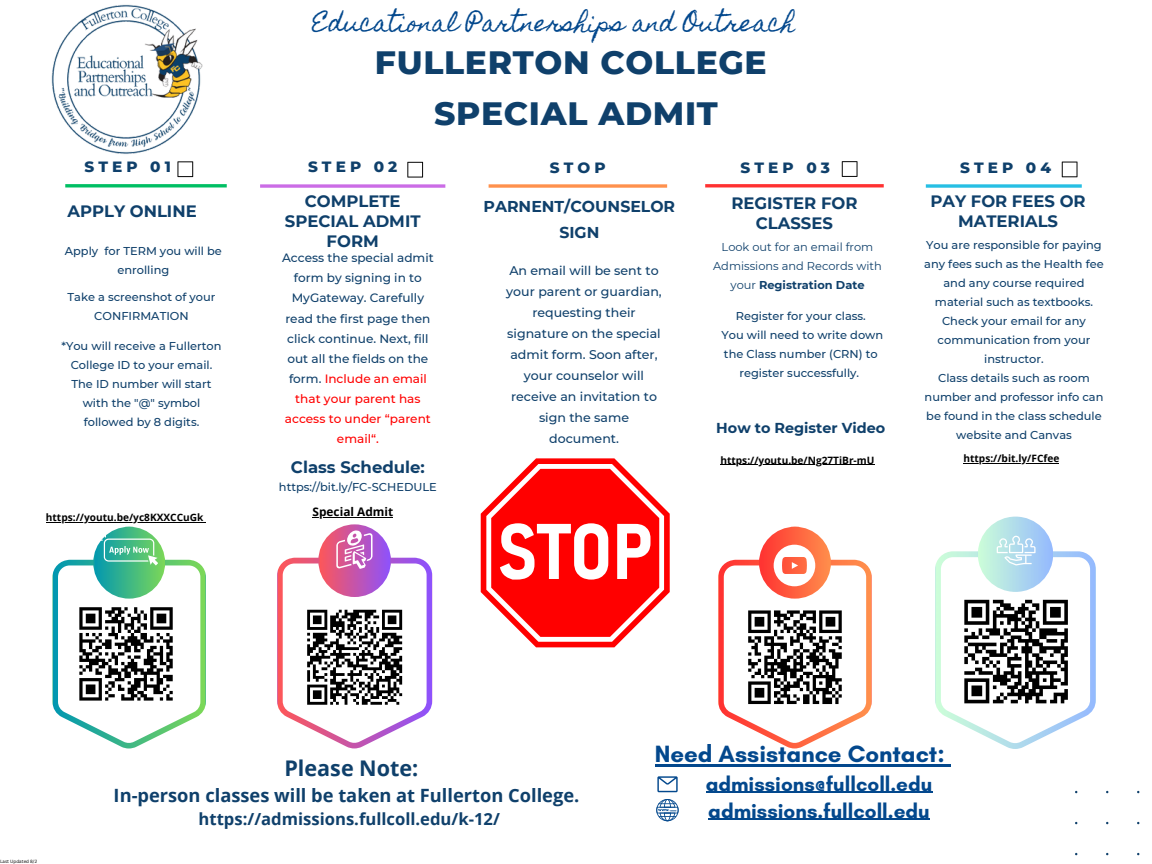
<style>
.page{position:relative;width:1152px;height:864px;background:#fff}
.page>*{position:absolute;margin:0;border:0;box-sizing:border-box;transform-origin:0 0}
.t1{font:800 33px "Montserrat";letter-spacing:.02em;color:#0f406b}
.t2{font:700 24px "Glacial Indifference";color:#03488d}
.t3{font:22.5px "Homemade Apple";color:#03488d}
.t4{font:700 21.6px "Open Sans";color:#0f406b}
.t5{font:700 20.7px "Glacial Indifference";color:#03488d}
.t6{font:700 18.3px "Open Sans";color:#0f406b}
.t7{font:700 16.65px "Open Sans";color:#0f406b}
.t8{font:700 16.5px/20px "Montserrat";color:#0f406b;text-align:center}
.t9{font:700 15.75px/26.2px "Montserrat";color:#0f406b;text-align:center}
.t10{font:800 15.15px "Montserrat";letter-spacing:.27em;color:#0f406b}
.t11{font:700 14.4px "Montserrat";color:#0f406b}
.t12{font:500 12.6px/21px "Montserrat";color:#0f406b;text-align:center}
.t13{font:500 12.15px/20.1px "Montserrat";color:#0f406b;text-align:center}
.t14{font:700 11.85px "Open Sans";color:#000}
.t15{font:500 11.4px/19px "Montserrat";color:#0f406b;text-align:center}
.t16{font:11.4px/19px "Montserrat";color:#0f406b;text-align:center}
.t17{font:700 10.2px "Open Sans";color:#000}
.t18{font:4.5px "Canva Sans";color:#000}
.s1{font-weight:700}
.s2{color:#f00}
</style>
<div class="page">
<svg style="left:978px;top:517px;width:75px;height:75px"></svg>
<svg style="left:489px;top:184px;width:178px;height:4px"></svg>
<svg style="left:260px;top:184px;width:185px;height:4px"></svg>
<hr style="left:705px;top:184px;width:179px;height:3px;background:#ff3131">
<svg style="left:926px;top:184px;width:156px;height:4px"></svg>
<svg style="left:93px;top:527px;width:72px;height:72px"></svg>
<svg style="left:759px;top:527px;width:72px;height:72px"></svg>
<svg style="left:656px;top:799px;width:23px;height:22px"></svg>
<svg style="left:657px;top:776px;width:21px;height:16px"></svg>
<svg style="left:935px;top:536px;width:161px;height:213px"></svg>
<svg style="left:718px;top:545px;width:154px;height:203px"></svg>
<svg style="left:407px;top:162px;width:16px;height:16px"></svg>
<svg style="left:842px;top:161px;width:16px;height:16px"></svg>
<svg style="left:1062px;top:162px;width:16px;height:15px"></svg>
<svg style="left:52px;top:532px;width:154px;height:216px"></svg>
<img style="left:51px;top:4px;width:176px;height:184px">
<svg style="left:481px;top:458px;width:189px;height:189px"></svg>
<hr style="left:46px;top:522px;width:158px;height:1px;background:#000">
<hr style="left:720px;top:464px;width:155px;height:1px;background:#000">
<hr style="left:655px;top:764px;width:290px;height:3px;background:#03488d">
<svg style="left:945px;top:764px;width:6px;height:3px"></svg>
<hr style="left:706px;top:792px;width:226px;height:1px;background:#03488d">
<hr style="left:964px;top:463px;width:95px;height:1px;background:#000">
<hr style="left:708px;top:819px;width:222px;height:1px;background:#03488d">
<hr style="left:313px;top:517px;width:80px;height:1px;background:#000">
<svg style="left:277px;top:524px;width:155px;height:224px"></svg>
<p class="t10" style="left:85px;top:157px;width:88px">STEP 01</p>
<p class="t8" style="left:67px;top:201px;width:131px">APPLY ONLINE</p>
<p class="t15" style="left:65px;top:242px;width:159px">Apply for TERM you will be enrolling</p>
<p class="t15" style="left:68px;top:287px;width:149px">Take a screenshot of your<br>CONFIRMATION</p>
<p class="t15" style="left:61px;top:336px;width:162px">*You will receive a Fullerton<br>College ID to your email.<br>The ID number will start with the "@" symbol followed by 8 digits.</p>
<p class="t17" style="left:46px;top:510px;width:159px">https://youtu.be/yc8KXXCCuGk</p>
<p class="t3" style="left:313px;top:10px;width:484px">Educational Partnerships and Outreach</p>
<p class="t1" style="left:375px;top:42px;width:393px">FULLERTON COLLEGE</p>
<p class="t1" style="left:434px;top:93px;width:285px">SPECIAL ADMIT</p>
<p class="t10" style="left:308px;top:157px;width:91px">STEP 02</p>
<p class="t10" style="left:741px;top:158px;width:91px">STEP 03</p>
<p class="t10" style="left:960px;top:158px;width:92px">STEP 04</p>
<p class="t10" style="left:550px;top:158px;width:57px">STOP</p>
<p class="t8" style="left:285px;top:191px;width:137px">COMPLETE<br>SPECIAL ADMIT<br>FORM</p>
<p class="t9" style="left:484px;top:193px;width:193px">PARNENT/COUNSELOR<br>SIGN</p>
<p class="t8" style="left:731px;top:193px;width:128px">REGISTER FOR<br>CLASSES</p>
<p class="t16" style="left:713px;top:237px;width:170px">Look out for an email from<br>Admissions and Records with your <span class="s1">Registration Date</span></p>
<p class="t13" style="left:282px;top:248px;width:153px">Access the special admit form by signing in to<br>MyGateway. Carefully read the first page then click continue. Next, fill out all the fields on the form. <span class="s2">Include an email that your parent has access to under “parent email“.</span></p>
<p class="t12" style="left:506px;top:260px;width:157px">An email will be sent to your parent or guardian, requesting their signature on the special admit form. Soon after, your counselor will receive an invitation to sign the same document.</p>
<p class="t15" style="left:736px;top:307px;width:132px">Register for your class.</p>
<p class="t15" style="left:722px;top:326px;width:163px">You will need to write down the Class number (CRN) to register successfully.</p>
<p class="t11" style="left:716px;top:419px;width:171px">How to Register Video</p>
<p class="t8" style="left:291px;top:458px;width:135px">Class Schedule:</p>
<p class="t15" style="left:279px;top:478px;width:160px">https://bit.ly/FC-SCHEDULE</p>
<p class="t14" style="left:313px;top:503px;width:82px">Special Admit</p>
<p class="t17" style="left:720px;top:453px;width:156px">https://youtu.be/Ng27TiBr-mU</p>
<p class="t8" style="left:930px;top:191px;width:157px">PAY FOR FEES OR</p>
<p class="t8" style="left:958px;top:211px;width:102px">MATERIALS</p>
<p class="t15" style="left:924px;top:235px;width:181px">You are responsible for paying any fees such as the Health fee and any course required material such as textbooks.<br>Check your email for any communication from your instructor.</p>
<p class="t15" style="left:925px;top:368px;width:180px">Class details such as room number and professor info can be found in the class schedule website and Canvas</p>
<p class="t17" style="left:964px;top:451px;width:97px">https://bit.ly/FCfee</p>
<p class="t18" style="left:0;top:858px;width:39px">Last Updated 8/2</p>
<p class="t4" style="left:284px;top:753px;width:135px">Please Note:</p>
<p class="t6" style="left:114px;top:783px;width:467px">In-person classes will be taken at Fullerton College.</p>
<p class="t7" style="left:199px;top:807px;width:303px">https://admissions.fullcoll.edu/k-12/</p>
<p class="t2" style="left:655px;top:739px;width:291px">Need Assistance Contact:</p>
<p class="t5" style="left:706px;top:771px;width:228px">admissions@fullcoll.edu</p>
<p class="t5" style="left:708px;top:798px;width:223px">admissions.fullcoll.edu</p>
</div>
